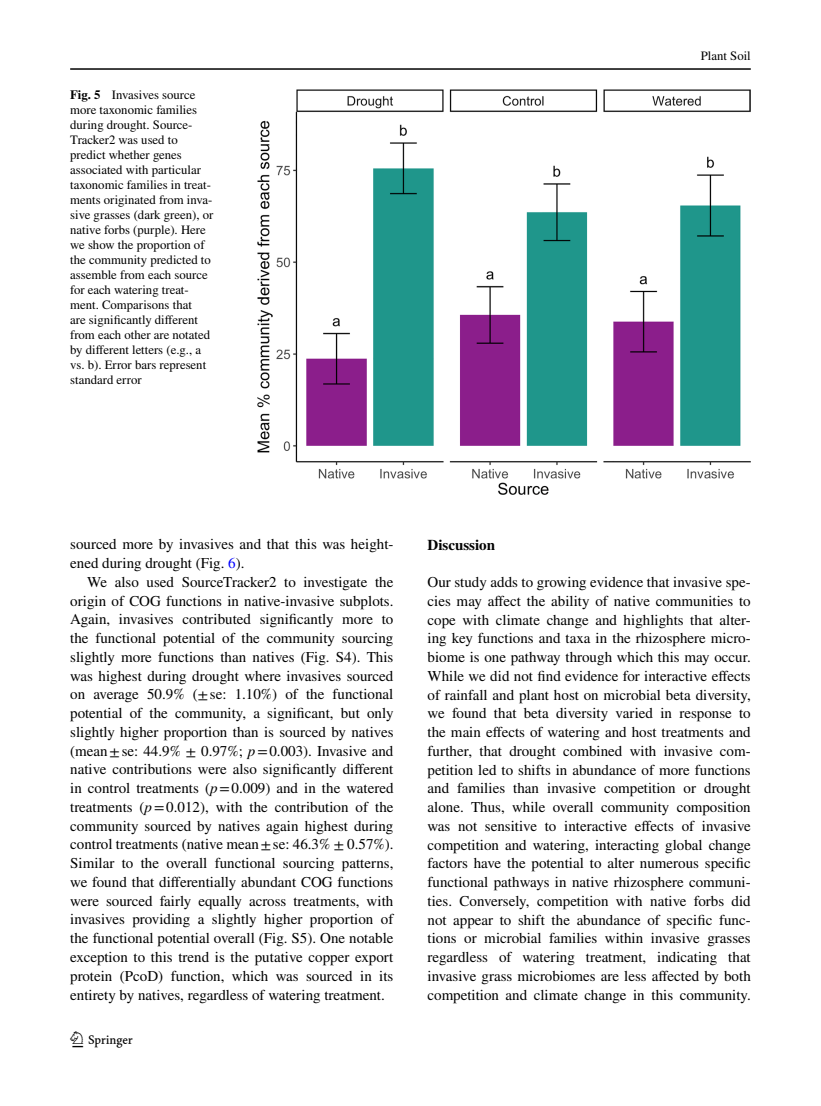
<style>
.page{position:relative;width:821px;height:1106px;background:#fff}
.page>*{position:absolute;margin:0;border:0;box-sizing:border-box;transform-origin:0 0}
.t1{font:22.5px "Springnew Regular 2";color:#000}
.t2{font:15px/18.8px "STIX";color:#000;text-align:justify}
.t3{font:700 15px "STIX";color:#000}
.t4{font:12.75px/15px "STIX";color:#000}
.s1{font-weight:700}
.s2{color:#00f}
.s3{font-style:italic}
</style>
<div class="page">
<hr style="left:70px;top:68px;width:680px;height:2px;background:#000">
<img style="left:257px;top:89px;width:493px;height:405px">
<p class="t4" style="left:70px;top:88px;width:145px"><span class="s1">Fig. 5</span> Invasives source more taxonomic families during drought. Source-<br>Tracker2 was used to predict whether genes associated with particular taxonomic families in treat&shy;ments originated from inva&shy;sive grasses (dark green), or native forbs (purple). Here we show the proportion of the community predicted to assemble from each source for each watering treat&shy;ment. Comparisons that<br>are significantly different from each other are notated by different letters (e.g., a vs. b). Error bars represent standard error</p>
<p class="t4" style="left:701px;top:49px;width:51px">Plant Soil</p>
<p class="t2" style="left:70px;top:536px;width:325px">sourced more by invasives and that this was height&shy;ened during drought (Fig. <span class="s2">6</span>).</p>
<p class="t2" style="left:70px;top:573px;width:325px;text-indent:17px">We also used SourceTracker2 to investigate the origin of COG functions in native-invasive subplots.<br>Again, invasives contributed significantly more to the functional potential of the community sourcing slightly more functions than natives (Fig. S4). This was highest during drought where invasives sourced on average 50.9% (±se: 1.10%) of the functional potential of the community, a significant, but only slightly higher proportion than is sourced by natives (mean±se: 44.9% ± 0.97%; <span class="s3">p</span>=0.003). Invasive and native contributions were also significantly different in control treatments (<span class="s3">p</span>=0.009) and in the watered treatments (<span class="s3">p</span>=0.012), with the contribution of the community sourced by natives again highest during control treatments (native mean±se: 46.3% ± 0.57%).<br>Similar to the overall functional sourcing patterns, we found that differentially abundant COG functions were sourced fairly equally across treatments, with invasives providing a slightly higher proportion of the functional potential overall (Fig. S5). One notable exception to this trend is the putative copper export protein (PcoD) function, which was sourced in its entirety by natives, regardless of watering treatment.</p>
<h1 class="t1" style="left:72px;top:1031px;width:62px">1 3</h1>
<p class="t3" style="left:427px;top:535px;width:69px">Discussion</p>
<p class="t2" style="left:427px;top:573px;width:325px">Our study adds to growing evidence that invasive spe&shy;cies may affect the ability of native communities to cope with climate change and highlights that alter&shy;ing key functions and taxa in the rhizosphere micro&shy;biome is one pathway through which this may occur.<br>While we did not find evidence for interactive effects of rainfall and plant host on microbial beta diversity, we found that beta diversity varied in response to the main effects of watering and host treatments and further, that drought combined with invasive com&shy;petition led to shifts in abundance of more functions and families than invasive competition or drought alone. Thus, while overall community composition was not sensitive to interactive effects of invasive competition and watering, interacting global change factors have the potential to alter numerous specific functional pathways in native rhizosphere communi&shy;ties. Conversely, competition with native forbs did not appear to shift the abundance of specific func&shy;tions or microbial families within invasive grasses regardless of watering treatment, indicating that invasive grass microbiomes are less affected by both competition and climate change in this community.</p>
</div>
